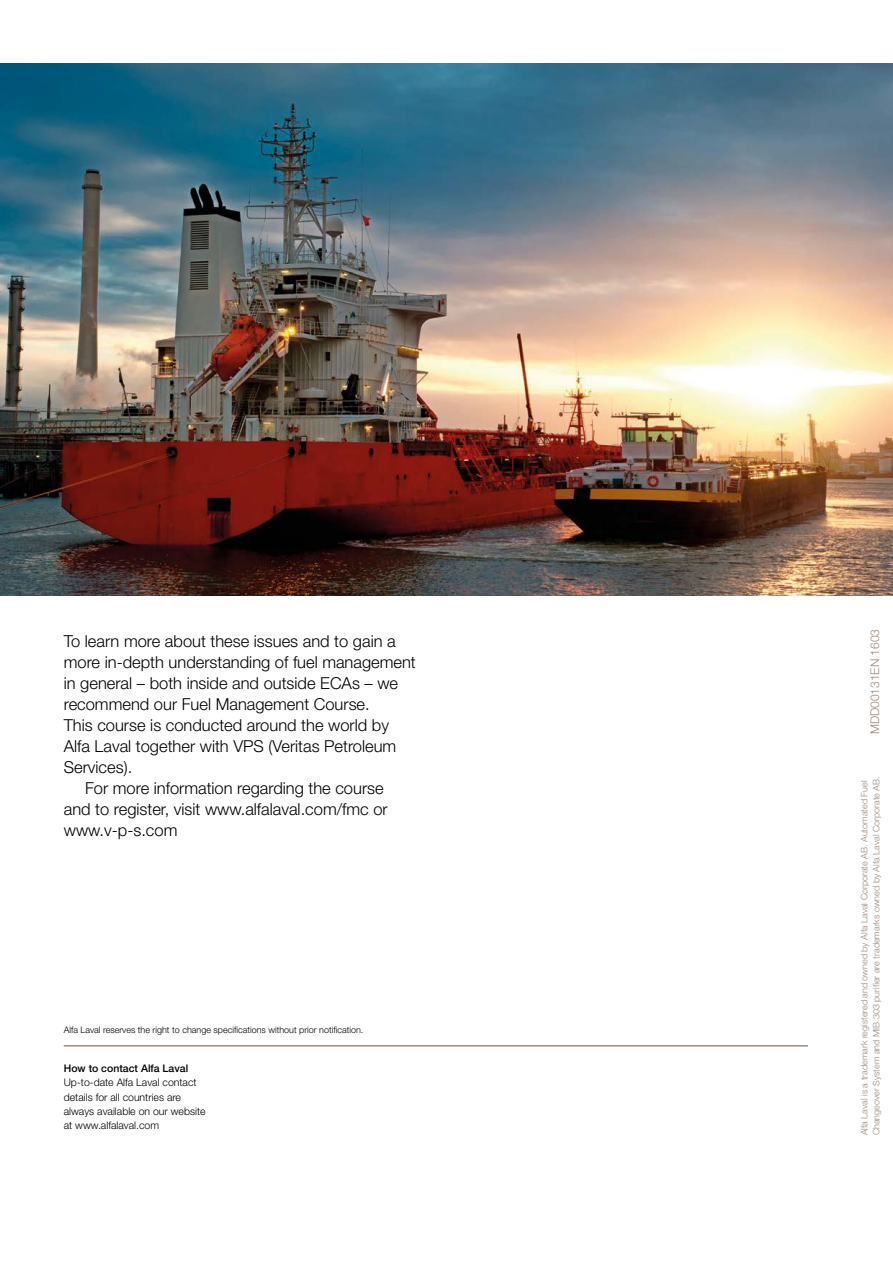
<style>
.page{position:relative;width:893px;height:1263px;background:#fff}
.page>*{position:absolute;margin:0;border:0;box-sizing:border-box;transform-origin:0 0}
.t1{font:300 16.5px "Helvetica Neue LT Std";color:#000}
.t2{font:300 12px "Helvetica Neue LT Std";color:#9a897e}
.t3{font:300 10.5px/14.2px "Helvetica Neue LT Std";color:#000}
.t4{font:500 10.5px "Helvetica Neue LT Std";color:#000}
.t5{font:300 9px/12px "Helvetica Neue LT Std";color:#9a897e}
.t6{font:300 9px "Helvetica Neue LT Std";color:#000}
</style>
<div class="page">
<hr style="left:64px;top:1045px;width:744px;height:1px;background:#9a897e">
<img style="left:0;top:64px;width:893px;height:531px">
<p class="t1" style="left:64px;top:631px;width:333px">To learn more about these issues and to gain a</p>
<p class="t1" style="left:64px;top:652px;width:354px">more in-depth understanding of fuel management</p>
<p class="t1" style="left:64px;top:673px;width:336px">in general – both inside and outside ECAs – we</p>
<p class="t1" style="left:64px;top:694px;width:307px">recommend our Fuel Management Course.</p>
<p class="t1" style="left:64px;top:715px;width:327px">This course is conducted around the world by</p>
<p class="t1" style="left:64px;top:736px;width:334px">Alfa Laval together with VPS (Veritas Petroleum</p>
<p class="t1" style="left:64px;top:757px;width:70px">Services).</p>
<p class="t1" style="left:85px;top:778px;width:300px">For more information regarding the course</p>
<p class="t1" style="left:64px;top:799px;width:325px">and to register, visit www.alfalaval.com/fmc or</p>
<p class="t1" style="left:64px;top:820px;width:115px">www.v-p-s.com</p>
<p class="t6" style="left:64px;top:1024px;width:301px">Alfa Laval reserves the right to change specifications without prior notification.</p>
<p class="t4" style="left:64px;top:1062px;width:126px">How to contact Alfa Laval</p>
<p class="t3" style="left:64px;top:1075px;width:143px">Up-to-date Alfa Laval contact details for all countries are always available on our website at www.alfalaval.com</p>
<p class="t2" style="left:867px;top:734px;width:107px;rotate:-90deg">MDD00131EN 1603</p>
<p class="t5" style="left:858px;top:1135px;width:360px;rotate:-90deg">Alfa Laval is a trademark registered and owned by Alfa Laval Corporate AB. Automated Fuel<br>Changeover System and MIB 303 purifier are trademarks owned by Alfa Laval Corporate AB.</p>
</div>
